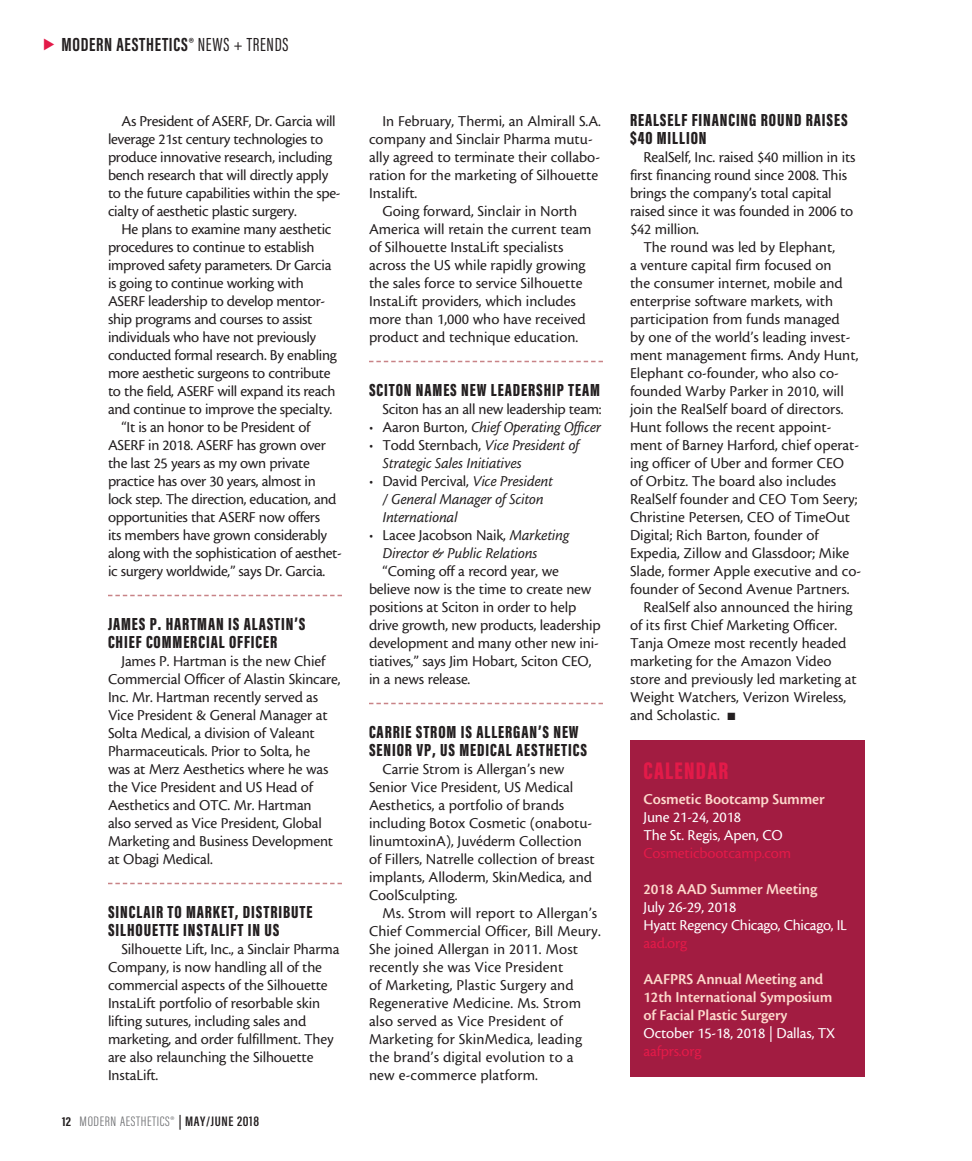
<style>
.page{position:relative;width:972px;height:1161px;background:#fff}
.page>*{position:absolute;margin:0;border:0;box-sizing:border-box;transform-origin:0 0}
.subhead{font:900 24.75px "Acumin Pro Extra Cond";letter-spacing:.05em;color:#e31a49}
.t1{font:700 19.5px "Acumin Pro Extra Cond";letter-spacing:.035em;color:#231f20}
.subhead-2{font:900 18px/18px "Acumin Pro Extra Cond";letter-spacing:.05em;color:#231f20}
.body{font:15.75px/18px "Cronos MM 408 10";letter-spacing:-.01em;color:#231f20}
.body-2{font:15.75px/18px "Cronos MM 408 10";letter-spacing:.01em;color:#231f20}
.t2{font:15.75px/18px "Cronos MM It 408 10";letter-spacing:-.01em;color:#231f20}
.body-3{font:15.75px/18px "Cronos MM 574 10";letter-spacing:-.01em;color:#fcd8cb}
.body-4{font:15.75px "Cronos MM 408 10";letter-spacing:-.01em;color:#fff}
.body-5{font:15.75px "Cronos MM 408 10";letter-spacing:-.01em;color:#e31a49}
.t3{font:300 14.1px "Acumin Pro Extra Cond";letter-spacing:.04em;color:#6c6d70;scale:1.11 1}
.s1{font-weight:400}
.s2{font-weight:700;font-size:13.35px;color:#231f20}
.s3{font-weight:600;color:#231f20}
.s4{font-family:"Cronos MM 408 10"}
</style>
<div class="page">
<svg style="left:108px;top:595px;width:234px;height:1px"></svg>
<svg style="left:108px;top:883px;width:234px;height:1px"></svg>
<svg style="left:369px;top:361px;width:234px;height:1px"></svg>
<svg style="left:369px;top:703px;width:234px;height:1px"></svg>
<div style="left:630px;top:740px;width:234px;height:337px;background:#a21c41"></div>
<p class="t1" style="left:62px;top:32px;width:229px">MODERN AESTHETICS® <span class="s1">NEWS + TRENDS</span></p>
<p class="body" style="left:108px;top:112px;width:234px;text-indent:14px">As President of ASERF, Dr. Garcia will leverage 21st century technologies to produce innovative research, including bench research that will directly apply to the future capabilities within the spe&shy;cialty of aesthetic plastic surgery.</p>
<p class="body" style="left:108px;top:220px;width:230px;text-indent:14px">He plans to examine many aesthetic procedures to continue to establish improved safety parameters. Dr Garcia is going to continue working with ASERF leadership to develop mentor&shy;ship programs and courses to assist individuals who have not previously conducted formal research. By enabling more aesthetic surgeons to contribute to the field, ASERF will expand its reach and continue to improve the specialty.</p>
<p class="body" style="left:108px;top:418px;width:236px;text-indent:14px">“It is an honor to be President of ASERF in 2018. ASERF has grown over the last 25 years as my own private practice has over 30 years, almost in lock step. The direction, education, and opportunities that ASERF now offers<br>its members have grown considerably along with the sophistication of aesthet&shy;ic surgery worldwide,” says Dr. Garcia.</p>
<p class="subhead-2" style="left:108px;top:615px;width:199px">JAMES P. HARTMAN IS ALASTIN’S<br>CHIEF COMMERCIAL OFFICER</p>
<p class="body" style="left:108px;top:652px;width:234px;text-indent:14px">James P. Hartman is the new Chief Commercial Officer of Alastin Skincare, Inc. Mr. Hartman recently served as Vice President &amp; General Manager at Solta Medical, a division of Valeant Pharmaceuticals. Prior to Solta, he<br>was at Merz Aesthetics where he was the Vice President and US Head of Aesthetics and OTC. Mr. Hartman<br>also served as Vice President, Global Marketing and Business Development at Obagi Medical.</p>
<p class="subhead-2" style="left:108px;top:903px;width:206px">SINCLAIR TO MARKET, DISTRIBUTE<br>SILHOUETTE INSTALIFT IN US</p>
<p class="body" style="left:108px;top:940px;width:233px;text-indent:14px">Silhouette Lift, Inc., a Sinclair Pharma Company, is now handling all of the commercial aspects of the Silhouette InstaLift portfolio of resorbable skin lifting sutures, including sales and marketing, and order fulfillment. They are also relaunching the Silhouette InstaLift.</p>
<p class="t3" style="left:62px;top:1113px;width:179px"><span class="s2">12</span> MODERN AESTHETICS® <span class="s3">| MAY/JUNE 2018</span></p>
<p class="body" style="left:369px;top:112px;width:233px;text-indent:14px">In February, Thermi, an Almirall S.A. company and Sinclair Pharma mutu&shy;ally agreed to terminate their collabo&shy;ration for the marketing of Silhouette<br>Instalift.</p>
<p class="body" style="left:369px;top:202px;width:224px;text-indent:14px">Going forward, Sinclair in North America will retain the current team of Silhouette InstaLift specialists across the US while rapidly growing the sales force to service Silhouette InstaLift providers, which includes more than 1,000 who have received product and technique education.</p>
<p class="subhead-2" style="left:369px;top:381px;width:233px">SCITON NAMES NEW LEADERSHIP TEAM</p>
<p class="body" style="left:382px;top:400px;width:221px">Sciton has an all new leadership team:</p>
<p class="t2" style="left:369px;top:418px;width:234px"><span class="s4">• Aaron Burton,</span> Chief Operating Officer</p>
<p class="t2" style="left:382px;top:436px;width:198px;text-indent:-14px"><span class="s4">• Todd Sternbach,</span> Vice President of<br>Strategic Sales Initiatives</p>
<p class="t2" style="left:382px;top:472px;width:172px;text-indent:-14px"><span class="s4">• David Percival,</span> Vice President / General Manager of Sciton<br>International</p>
<p class="t2" style="left:382px;top:526px;width:188px;text-indent:-14px"><span class="s4">• Lacee Jacobson Naik,</span> Marketing<br>Director &amp; Public Relations</p>
<p class="body" style="left:369px;top:562px;width:233px;text-indent:14px">“Coming off a record year, we believe now is the time to create new positions at Sciton in order to help drive growth, new products, leadership development and many other new ini&shy;tiatives,” says Jim Hobart, Sciton CEO, in a news release.</p>
<p class="subhead-2" style="left:369px;top:723px;width:220px">CARRIE STROM IS ALLERGAN’S NEW<br>SENIOR VP, US MEDICAL AESTHETICS</p>
<p class="body" style="left:369px;top:760px;width:227px;text-indent:14px">Carrie Strom is Allergan’s new Senior Vice President, US Medical Aesthetics, a portfolio of brands including Botox Cosmetic (onabotu&shy;linumtoxinA), Juvéderm Collection of Fillers, Natrelle collection of breast implants, Alloderm, SkinMedica, and CoolSculpting.</p>
<p class="body-2" style="left:369px;top:904px;width:233px;text-indent:14px">Ms. Strom will report to Allergan’s Chief Commercial Officer, Bill Meury.<br>She joined Allergan in 2011. Most recently she was Vice President<br>of Marketing, Plastic Surgery and Regenerative Medicine. Ms. Strom also served as Vice President of Marketing for SkinMedica, leading the brand’s digital evolution to a new e-commerce platform.</p>
<p class="subhead-2" style="left:630px;top:111px;width:219px">REALSELF FINANCING ROUND RAISES $40 MILLION</p>
<p class="body" style="left:630px;top:148px;width:227px;text-indent:14px">RealSelf, Inc. raised $40 million in its first financing round since 2008. This brings the company’s total capital raised since it was founded in 2006 to $42 million.</p>
<p class="body" style="left:630px;top:238px;width:233px;text-indent:14px">The round was led by Elephant,<br>a venture capital firm focused on<br>the consumer internet, mobile and enterprise software markets, with participation from funds managed<br>by one of the world’s leading invest&shy;ment management firms. Andy Hunt, Elephant co-founder, who also co&shy;founded Warby Parker in 2010, will join the RealSelf board of directors.<br>Hunt follows the recent appoint&shy;ment of Barney Harford, chief operat&shy;ing officer of Uber and former CEO<br>of Orbitz. The board also includes RealSelf founder and CEO Tom Seery; Christine Petersen, CEO of TimeOut Digital; Rich Barton, founder of Expedia, Zillow and Glassdoor; Mike Slade, former Apple executive and co&shy;founder of Second Avenue Partners.</p>
<p class="body" style="left:630px;top:598px;width:228px;text-indent:14px">RealSelf also announced the hiring of its first Chief Marketing Officer.<br>Tanja Omeze most recently headed marketing for the Amazon Video store and previously led marketing at<br>Weight Watchers, Verizon Wireless, and Scholastic. ■</p>
<p class="subhead" style="left:644px;top:756px;width:86px">CALENDAR</p>
<p class="body-3" style="left:644px;top:791px;width:183px">Cosmetic Bootcamp Summer</p>
<p class="body-4" style="left:644px;top:809px;width:99px">June 21-24, 2018</p>
<p class="body-4" style="left:644px;top:827px;width:141px">The St. Regis, Apen, CO</p>
<p class="body-5" style="left:644px;top:845px;width:149px">Cosmeticbootcamp.com</p>
<p class="body-3" style="left:644px;top:881px;width:175px">2018 AAD Summer Meeting</p>
<p class="body-4" style="left:644px;top:899px;width:94px">July 26-29, 2018</p>
<p class="body-4" style="left:644px;top:917px;width:205px">Hyatt Regency Chicago, Chicago, IL</p>
<p class="body-5" style="left:644px;top:935px;width:45px">aad.org</p>
<p class="body-3" style="left:644px;top:971px;width:191px">AAFPRS Annual Meeting and<br>12th International Symposium of Facial Plastic Surgery</p>
<p class="body-4" style="left:644px;top:1025px;width:193px">October 15-18, 2018 | Dallas, TX</p>
<p class="body-5" style="left:644px;top:1043px;width:59px">aafprs.org</p>
</div>
